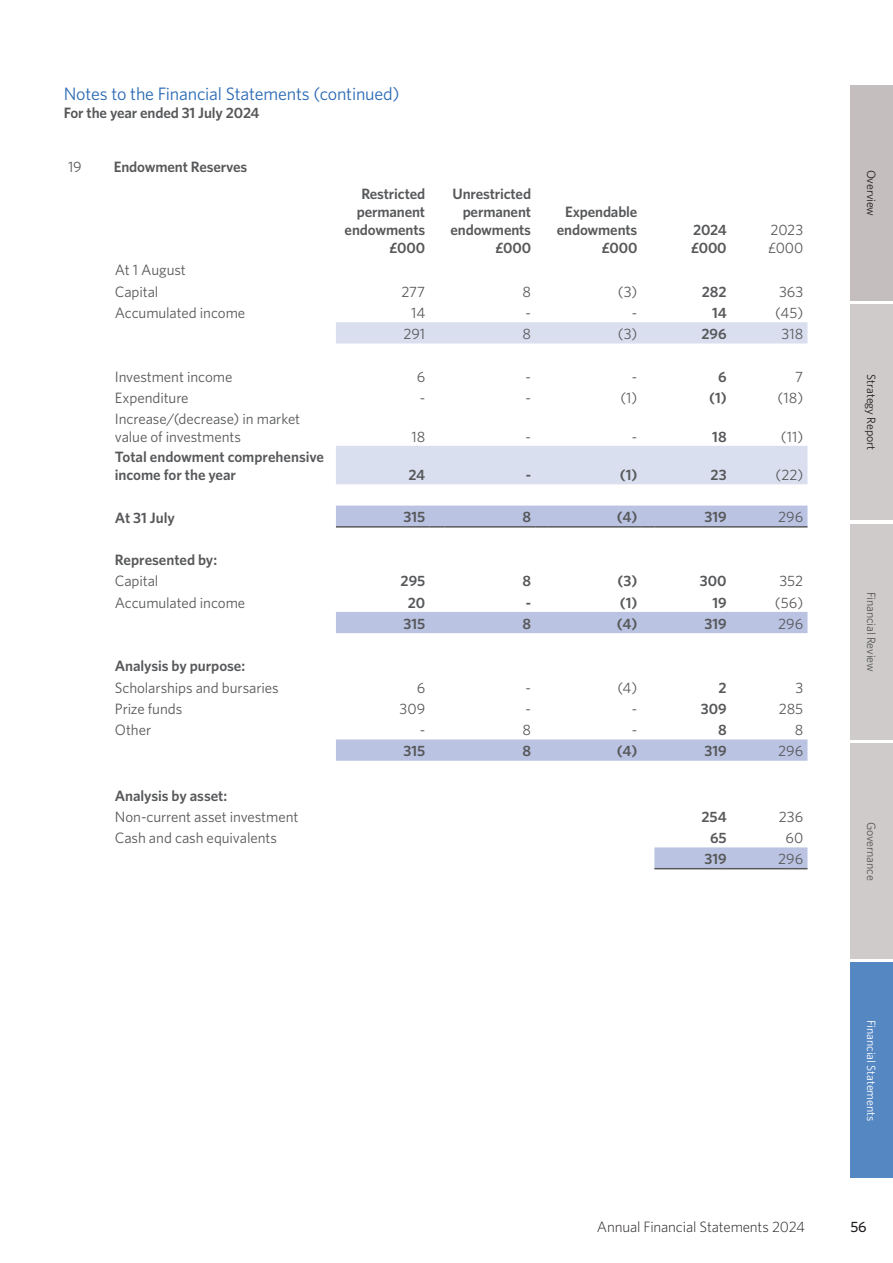
<style>
.page{position:relative;width:893px;height:1263px;background:#fff}
.page>*{position:absolute;margin:0;border:0;box-sizing:border-box;transform-origin:0 0}
.NEW_SUB_HEAD_GCU_BLUE_T1{font:18px "Whitney";letter-spacing:-.01em;color:#2b6ab4}
.NEW_BODY{font:15px/18px "Whitney";letter-spacing:-.005em;color:#57585a}
.NEW_SUB_BOLD{font:600 15px/18px "Whitney";letter-spacing:-.01em;color:#57585a;text-align:right}
.t1{font:300 15px "Whitney";letter-spacing:-.01em;color:#231f20}
.NEW_BODY-2{font:600 15px "Whitney";letter-spacing:-.01em;color:#57585a}
.t2{font:500 15px "Whitney";color:#231f20}
.NEW_BODY-3{font:12px "Whitney";letter-spacing:-.01em;color:#57585a}
.NEW_BODY-4{font:12px "Whitney";letter-spacing:-.01em;color:#231f20}
.NEW_BODY-5{font:12px "Whitney";letter-spacing:-.01em;color:#fff}
</style>
<div class="page">
<div style="left:850px;top:85px;width:43px;height:215px;background:#c4bfbe"></div>
<div style="left:850px;top:304px;width:43px;height:216px;background:#cfcbcb"></div>
<div style="left:850px;top:524px;width:43px;height:215px;background:#cfcbcb"></div>
<div style="left:850px;top:743px;width:43px;height:215px;background:#cfcbcb"></div>
<div style="left:850px;top:963px;width:43px;height:215px;background:#5587c3"></div>
<svg style="left:336px;top:322px;width:471px;height:162px"></svg>
<svg style="left:336px;top:506px;width:471px;height:362px"></svg>
<hr style="left:336px;top:526px;width:93px;height:2px;background:#57585a">
<svg style="left:429px;top:526px;width:15px;height:2px"></svg>
<hr style="left:444px;top:526px;width:91px;height:2px;background:#57585a">
<svg style="left:535px;top:526px;width:13px;height:2px"></svg>
<hr style="left:548px;top:526px;width:94px;height:2px;background:#57585a">
<svg style="left:642px;top:526px;width:12px;height:2px"></svg>
<hr style="left:654px;top:526px;width:77px;height:2px;background:#57585a">
<hr style="left:731px;top:526px;width:76px;height:2px;background:#57585a">
<hr style="left:654px;top:868px;width:77px;height:1px;background:#57585a">
<hr style="left:731px;top:868px;width:76px;height:1px;background:#57585a">
<p class="NEW_SUB_HEAD_GCU_BLUE_T1" style="left:64px;top:82px;width:337px">Notes to the Financial Statements (continued)</p>
<p class="NEW_SUB_BOLD" style="left:64px;top:104px;width:197px">For the year ended 31 July 2024</p>
<p class="NEW_BODY" style="left:68px;top:157px;width:15px">19</p>
<p class="NEW_BODY-2" style="left:114px;top:157px;width:135px">Endowment Reserves</p>
<p class="NEW_SUB_BOLD" style="left:345px;top:184px;width:82px">Restricted permanent endowments</p>
<p class="NEW_SUB_BOLD" style="left:389px;top:238px;width:37px">£000</p>
<p class="NEW_SUB_BOLD" style="left:450px;top:184px;width:82px">Unrestricted permanent endowments</p>
<p class="NEW_SUB_BOLD" style="left:495px;top:238px;width:37px">£000</p>
<p class="NEW_SUB_BOLD" style="left:557px;top:202px;width:82px;text-align:center">Expendable endowments</p>
<p class="NEW_SUB_BOLD" style="left:602px;top:238px;width:37px">£000</p>
<p class="NEW_SUB_BOLD" style="left:693px;top:220px;width:35px">2024</p>
<p class="NEW_SUB_BOLD" style="left:691px;top:238px;width:37px">£000</p>
<p class="NEW_BODY" style="left:771px;top:220px;width:34px">2023</p>
<p class="NEW_BODY" style="left:768px;top:238px;width:37px">£000</p>
<p class="NEW_BODY" style="left:115px;top:261px;width:73px">At 1 August</p>
<p class="NEW_BODY" style="left:115px;top:282px;width:45px">Capital</p>
<p class="NEW_BODY" style="left:401px;top:282px;width:25px">277</p>
<p class="NEW_BODY" style="left:523px;top:282px;width:10px">8</p>
<p class="NEW_BODY" style="left:618px;top:282px;width:21px">(3)</p>
<p class="NEW_SUB_BOLD" style="left:702px;top:282px;width:26px">282</p>
<p class="NEW_BODY" style="left:779px;top:282px;width:26px">363</p>
<p class="NEW_BODY" style="left:115px;top:303px;width:132px">Accumulated income</p>
<p class="NEW_BODY" style="left:411px;top:303px;width:16px">14</p>
<p class="NEW_BODY" style="left:526px;top:303px;width:7px">-</p>
<p class="NEW_BODY" style="left:632px;top:303px;width:7px">-</p>
<p class="NEW_SUB_BOLD" style="left:712px;top:303px;width:16px">14</p>
<p class="NEW_BODY" style="left:775px;top:303px;width:30px">(45)</p>
<p class="NEW_BODY" style="left:403px;top:325px;width:23px">291</p>
<p class="NEW_BODY" style="left:523px;top:325px;width:10px">8</p>
<p class="NEW_BODY" style="left:618px;top:325px;width:21px">(3)</p>
<p class="NEW_SUB_BOLD" style="left:701px;top:325px;width:27px">296</p>
<p class="NEW_BODY" style="left:781px;top:325px;width:23px">318</p>
<p class="NEW_BODY" style="left:115px;top:367px;width:119px">Investment income</p>
<p class="NEW_BODY" style="left:417px;top:367px;width:10px">6</p>
<p class="NEW_BODY" style="left:526px;top:367px;width:7px">-</p>
<p class="NEW_BODY" style="left:632px;top:367px;width:7px">-</p>
<p class="NEW_SUB_BOLD" style="left:718px;top:367px;width:10px">6</p>
<p class="NEW_BODY" style="left:795px;top:367px;width:9px">7</p>
<p class="NEW_BODY" style="left:115px;top:388px;width:75px">Expenditure</p>
<p class="NEW_BODY" style="left:420px;top:388px;width:7px">-</p>
<p class="NEW_BODY" style="left:526px;top:388px;width:7px">-</p>
<p class="NEW_BODY" style="left:620px;top:388px;width:19px">(1)</p>
<p class="NEW_SUB_BOLD" style="left:709px;top:388px;width:19px">(1)</p>
<p class="NEW_BODY" style="left:778px;top:388px;width:27px">(18)</p>
<p class="NEW_BODY" style="left:115px;top:409px;width:187px">Increase/(decrease) in market value of investments</p>
<p class="NEW_BODY" style="left:411px;top:427px;width:15px">18</p>
<p class="NEW_BODY" style="left:526px;top:427px;width:7px">-</p>
<p class="NEW_BODY" style="left:632px;top:427px;width:7px">-</p>
<p class="NEW_SUB_BOLD" style="left:712px;top:427px;width:16px">18</p>
<p class="NEW_BODY" style="left:781px;top:427px;width:24px">(11)</p>
<p class="NEW_SUB_BOLD" style="left:115px;top:448px;width:211px;text-align:left">Total endowment comprehensive income for the year</p>
<p class="NEW_SUB_BOLD" style="left:409px;top:466px;width:18px">24</p>
<p class="NEW_SUB_BOLD" style="left:526px;top:466px;width:7px">-</p>
<p class="NEW_SUB_BOLD" style="left:620px;top:466px;width:19px">(1)</p>
<p class="NEW_SUB_BOLD" style="left:711px;top:466px;width:18px">23</p>
<p class="NEW_BODY" style="left:776px;top:465px;width:29px">(22)</p>
<p class="NEW_SUB_BOLD" style="left:115px;top:508px;width:61px">At 31 July</p>
<p class="NEW_SUB_BOLD" style="left:403px;top:508px;width:23px">315</p>
<p class="NEW_SUB_BOLD" style="left:522px;top:508px;width:10px">8</p>
<p class="NEW_SUB_BOLD" style="left:617px;top:508px;width:22px">(4)</p>
<p class="NEW_SUB_BOLD" style="left:704px;top:508px;width:24px">319</p>
<p class="NEW_BODY" style="left:778px;top:508px;width:27px">296</p>
<p class="NEW_SUB_BOLD" style="left:115px;top:551px;width:104px">Represented by:</p>
<p class="NEW_BODY" style="left:115px;top:572px;width:45px">Capital</p>
<p class="NEW_SUB_BOLD" style="left:401px;top:572px;width:26px">295</p>
<p class="NEW_SUB_BOLD" style="left:522px;top:572px;width:10px">8</p>
<p class="NEW_SUB_BOLD" style="left:618px;top:572px;width:21px">(3)</p>
<p class="NEW_SUB_BOLD" style="left:700px;top:572px;width:28px">300</p>
<p class="NEW_BODY" style="left:779px;top:572px;width:25px">352</p>
<p class="NEW_BODY" style="left:115px;top:593px;width:132px">Accumulated income</p>
<p class="NEW_SUB_BOLD" style="left:408px;top:593px;width:19px">20</p>
<p class="NEW_SUB_BOLD" style="left:526px;top:593px;width:7px">-</p>
<p class="NEW_SUB_BOLD" style="left:620px;top:593px;width:19px">(1)</p>
<p class="NEW_SUB_BOLD" style="left:712px;top:593px;width:16px">19</p>
<p class="NEW_BODY" style="left:775px;top:593px;width:30px">(56)</p>
<p class="NEW_SUB_BOLD" style="left:403px;top:614px;width:23px">315</p>
<p class="NEW_SUB_BOLD" style="left:522px;top:614px;width:10px">8</p>
<p class="NEW_SUB_BOLD" style="left:617px;top:614px;width:22px">(4)</p>
<p class="NEW_SUB_BOLD" style="left:704px;top:614px;width:24px">319</p>
<p class="NEW_BODY" style="left:778px;top:614px;width:27px">296</p>
<p class="NEW_SUB_BOLD" style="left:115px;top:657px;width:132px">Analysis by purpose:</p>
<p class="NEW_BODY" style="left:115px;top:678px;width:166px">Scholarships and bursaries</p>
<p class="NEW_BODY" style="left:417px;top:678px;width:10px">6</p>
<p class="NEW_BODY" style="left:526px;top:678px;width:7px">-</p>
<p class="NEW_BODY" style="left:617px;top:678px;width:22px">(4)</p>
<p class="NEW_SUB_BOLD" style="left:719px;top:678px;width:10px">2</p>
<p class="NEW_BODY" style="left:795px;top:678px;width:9px">3</p>
<p class="NEW_BODY" style="left:115px;top:699px;width:69px">Prize funds</p>
<p class="NEW_BODY" style="left:400px;top:699px;width:27px">309</p>
<p class="NEW_BODY" style="left:526px;top:699px;width:7px">-</p>
<p class="NEW_BODY" style="left:632px;top:699px;width:7px">-</p>
<p class="NEW_SUB_BOLD" style="left:701px;top:699px;width:27px">309</p>
<p class="NEW_BODY" style="left:779px;top:699px;width:26px">285</p>
<p class="NEW_BODY" style="left:115px;top:721px;width:38px">Other</p>
<p class="NEW_BODY" style="left:420px;top:721px;width:7px">-</p>
<p class="NEW_BODY" style="left:523px;top:721px;width:10px">8</p>
<p class="NEW_BODY" style="left:632px;top:721px;width:7px">-</p>
<p class="NEW_SUB_BOLD" style="left:718px;top:721px;width:10px">8</p>
<p class="NEW_BODY" style="left:795px;top:721px;width:10px">8</p>
<p class="NEW_SUB_BOLD" style="left:403px;top:742px;width:23px">315</p>
<p class="NEW_SUB_BOLD" style="left:522px;top:742px;width:10px">8</p>
<p class="NEW_SUB_BOLD" style="left:617px;top:742px;width:22px">(4)</p>
<p class="NEW_SUB_BOLD" style="left:704px;top:742px;width:24px">319</p>
<p class="NEW_BODY" style="left:778px;top:742px;width:27px">296</p>
<p class="NEW_SUB_BOLD" style="left:115px;top:786px;width:114px">Analysis by asset:</p>
<p class="NEW_BODY" style="left:115px;top:807px;width:185px">Non-current asset investment</p>
<p class="NEW_SUB_BOLD" style="left:701px;top:807px;width:27px">254</p>
<p class="NEW_BODY" style="left:779px;top:807px;width:26px">236</p>
<p class="NEW_BODY" style="left:115px;top:828px;width:164px">Cash and cash equivalents</p>
<p class="NEW_SUB_BOLD" style="left:710px;top:828px;width:18px">65</p>
<p class="NEW_BODY" style="left:785px;top:828px;width:19px">60</p>
<p class="NEW_SUB_BOLD" style="left:704px;top:849px;width:24px">319</p>
<p class="NEW_BODY" style="left:778px;top:849px;width:27px">296</p>
<p class="NEW_BODY-4" style="left:879px;top:170px;width:48px;rotate:90deg">Overview</p>
<p class="NEW_BODY-4" style="left:879px;top:374px;width:77px;rotate:90deg">Strategy Report</p>
<p class="NEW_BODY-3" style="left:879px;top:592px;width:82px;rotate:90deg">Financial Review</p>
<p class="NEW_BODY-3" style="left:879px;top:822px;width:60px;rotate:90deg">Governance</p>
<p class="t1" style="left:597px;top:1217px;width:210px">Annual Financial Statements 2024</p>
<p class="NEW_BODY-5" style="left:879px;top:1020px;width:103px;rotate:90deg">Financial Statements</p>
<p class="t2" style="left:850px;top:1217px;width:18px">56</p>
</div>
